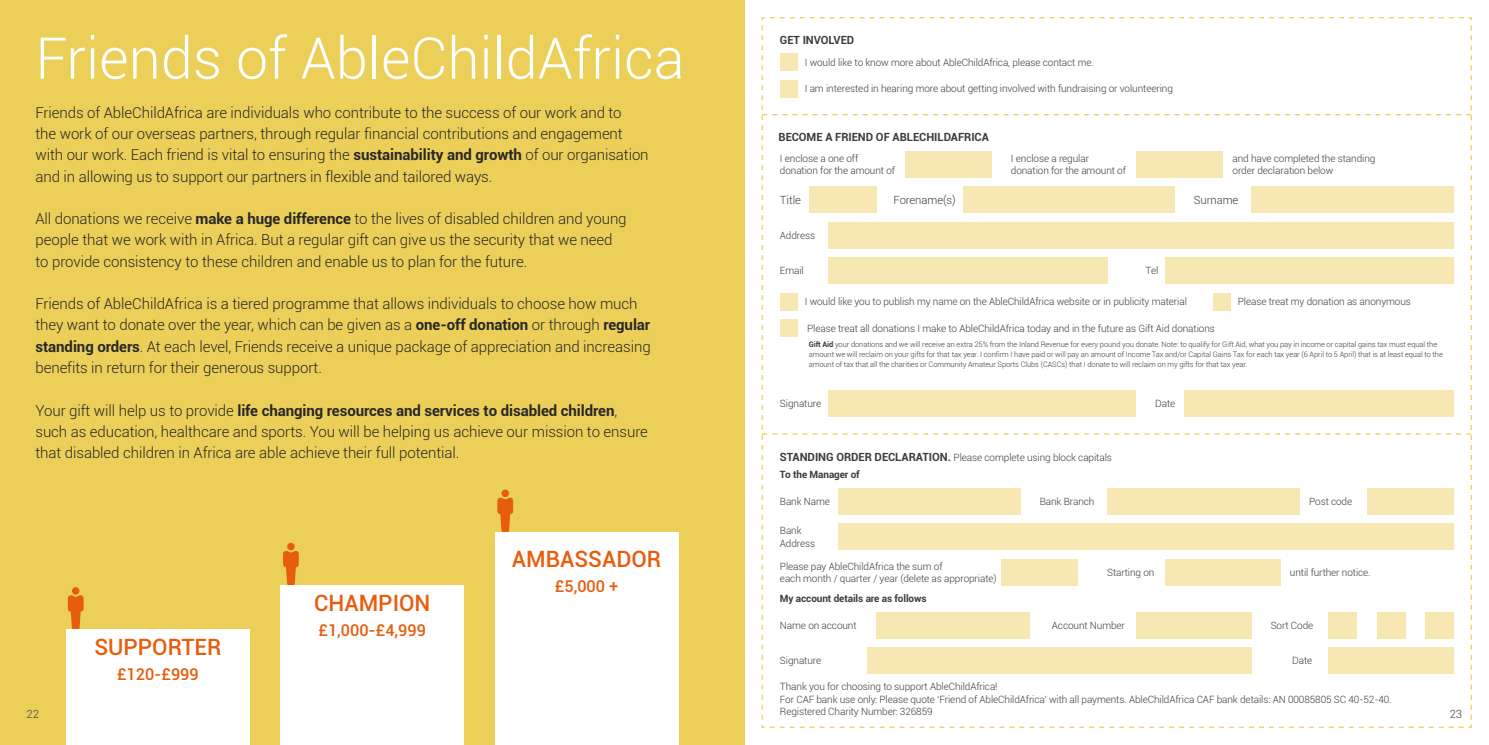
<style>
.page{position:relative;width:1489px;height:745px;background:#fff}
.page>*{position:absolute;margin:0;border:0;box-sizing:border-box;transform-origin:0 0}
.t1{font:300 57.5px "Roboto";color:#fff}
.t2{font:500 22.5px "Roboto";color:#e85d0d}
.t3{font:500 16.25px "Roboto";color:#e85d0d}
.t4{font:300 15px/21.2px "Roboto";letter-spacing:-.005em;color:#282827}
.t5{font:700 11.25px "Roboto";letter-spacing:-.005em;color:#3c3c3b}
.t6{font:300 11.25px "Roboto";letter-spacing:-.005em;color:#3c3c3b}
.t7{font:300 10px/12.5px "Roboto";letter-spacing:-.01em;color:#3c3c3b}
.t8{font:700 10px "Roboto";letter-spacing:-.01em;color:#3c3c3b}
.t9{font:300 7.5px/10px "Roboto";letter-spacing:-.01em;color:#3c3c3b}
.s1{font-weight:700}
.s2{font-weight:700;font-size:11.25px}
</style>
<div class="page">
<div style="left:0;top:0;width:744px;height:744px;background:#eccf59"></div>
<svg style="left:761px;top:17px;width:710px;height:710px"></svg>
<div style="left:1135px;top:151px;width:87px;height:26px;background:#f6e7b3"></div>
<div style="left:808px;top:186px;width:68px;height:27px;background:#f6e7b3"></div>
<div style="left:962px;top:186px;width:212px;height:27px;background:#f6e7b3"></div>
<div style="left:1251px;top:186px;width:202px;height:27px;background:#f6e7b3"></div>
<div style="left:828px;top:390px;width:307px;height:26px;background:#f6e7b3"></div>
<div style="left:828px;top:257px;width:279px;height:26px;background:#f6e7b3"></div>
<div style="left:837px;top:487px;width:183px;height:27px;background:#f6e7b3"></div>
<div style="left:837px;top:523px;width:616px;height:26px;background:#f6e7b3"></div>
<div style="left:1001px;top:558px;width:77px;height:27px;background:#f6e7b3"></div>
<div style="left:1164px;top:558px;width:116px;height:27px;background:#f6e7b3"></div>
<div style="left:1135px;top:611px;width:116px;height:27px;background:#f6e7b3"></div>
<div style="left:876px;top:611px;width:154px;height:27px;background:#f6e7b3"></div>
<div style="left:866px;top:647px;width:385px;height:26px;background:#f6e7b3"></div>
<div style="left:1328px;top:611px;width:29px;height:27px;background:#f6e7b3"></div>
<div style="left:1376px;top:611px;width:29px;height:27px;background:#f6e7b3"></div>
<div style="left:1424px;top:611px;width:29px;height:27px;background:#f6e7b3"></div>
<div style="left:1328px;top:647px;width:125px;height:26px;background:#f6e7b3"></div>
<div style="left:1366px;top:487px;width:87px;height:27px;background:#f6e7b3"></div>
<div style="left:1107px;top:487px;width:192px;height:27px;background:#f6e7b3"></div>
<div style="left:828px;top:221px;width:625px;height:27px;background:#f6e7b3"></div>
<div style="left:1183px;top:390px;width:270px;height:26px;background:#f6e7b3"></div>
<div style="left:1164px;top:257px;width:289px;height:26px;background:#f6e7b3"></div>
<svg style="left:68px;top:595px;width:16px;height:34px"></svg>
<svg style="left:71px;top:587px;width:9px;height:9px"></svg>
<svg style="left:72px;top:586px;width:7px;height:8px"></svg>
<svg style="left:283px;top:551px;width:16px;height:34px"></svg>
<div style="left:287px;top:542px;width:8px;height:8px;background:#e85d0d;border-radius:50%"></div>
<svg style="left:497px;top:497px;width:16px;height:34px"></svg>
<svg style="left:500px;top:489px;width:10px;height:10px"></svg>
<div style="left:501px;top:489px;width:8px;height:8px;background:#e85d0d;border-radius:50%"></div>
<div style="left:66px;top:629px;width:184px;height:115px;background:#fff"></div>
<div style="left:280px;top:585px;width:184px;height:159px;background:#fff"></div>
<div style="left:494px;top:531px;width:184px;height:213px;background:#fff"></div>
<h1 class="t1" style="left:35px;top:18px;width:650px">Friends of AbleChildAfrica</h1>
<p class="t5" style="left:780px;top:32px;width:76px">GET INVOLVED</p>
<p class="t7" style="left:804px;top:56px;width:291px">I would like to know more about AbleChildAfrica, please contact me.</p>
<p class="t4" style="left:35px;top:101px;width:614px">Friends of AbleChildAfrica are individuals who contribute to the success of our work and to<br>the work of our overseas partners, through regular financial contributions and engagement with our work. Each friend is vital to ensuring the <span class="s1">sustainability and growth</span> of our organisation and in allowing us to support our partners in flexible and tailored ways.</p>
<p class="t4" style="left:35px;top:207px;width:592px">All donations we receive <span class="s1">make a huge difference</span> to the lives of disabled children and young people that we work with in Africa. But a regular gift can give us the security that we need to provide consistency to these children and enable us to plan for the future.</p>
<p class="t4" style="left:35px;top:292px;width:616px">Friends of AbleChildAfrica is a tiered programme that allows individuals to choose how much they want to donate over the year, which can be given as a <span class="s1">one-off donation</span> or through <span class="s1">regular standing orders</span>. At each level, Friends receive a unique package of appreciation and increasing benefits in return for their generous support.</p>
<p class="t4" style="left:35px;top:399px;width:614px">Your gift will help us to provide <span class="s1">life changing resources and services to disabled children</span>, such as education, healthcare and sports. You will be helping us achieve our mission to ensure that disabled children in Africa are able achieve their full potential.</p>
<h2 class="t2" style="left:94px;top:631px;width:128px">SUPPORTER</h2>
<p class="t3" style="left:117px;top:662px;width:83px">£120-£999</p>
<h2 class="t2" style="left:314px;top:587px;width:118px">CHAMPION</h2>
<p class="t3" style="left:318px;top:618px;width:109px">£1,000-£4,999</p>
<h2 class="t2" style="left:512px;top:542px;width:151px">AMBASSADOR</h2>
<p class="t3" style="left:555px;top:574px;width:65px">£5,000 +</p>
<p class="t7" style="left:804px;top:82px;width:370px">I am interested in hearing more about getting involved with fundraising or volunteering</p>
<p class="t5" style="left:778px;top:129px;width:212px">BECOME A FRIEND OF ABLECHILDAFRICA</p>
<p class="t7" style="left:780px;top:151px;width:117px">I enclose a one off donation for the amount of</p>
<p class="t7" style="left:1010px;top:151px;width:117px">I enclose a regular donation for the amount of</p>
<p class="t6" style="left:780px;top:192px;width:23px">Title</p>
<p class="t6" style="left:893px;top:192px;width:64px">Forename(s)</p>
<p class="t6" style="left:1193px;top:192px;width:46px">Surname</p>
<p class="t7" style="left:1232px;top:151px;width:144px">and have completed the standing order declaration below</p>
<p class="t7" style="left:780px;top:228px;width:37px">Address</p>
<p class="t7" style="left:780px;top:264px;width:25px">Email</p>
<p class="t7" style="left:1145px;top:264px;width:14px">Tel</p>
<p class="t7" style="left:804px;top:295px;width:383px">I would like you to publish my name on the AbleChildAfrica website or in publicity material</p>
<p class="t7" style="left:1237px;top:295px;width:175px">Please treat my donation as anonymous</p>
<p class="t7" style="left:807px;top:321px;width:409px">Please treat all donations I make to AbleChildAfrica today and in the future as Gift Aid donations</p>
<p class="t9" style="left:808px;top:339px;width:635px"><span class="s1">Gift Aid</span> your donations and we will receive an extra 25% from the Inland Revenue for every pound you donate. Note: to qualify for Gift Aid, what you pay in income or capital gains tax must equal the amount we will reclaim on your gifts for that tax year. I confirm I have paid or will pay an amount of Income Tax and/or Capital Gains Tax for each tax year (6 April to 5 April) that is at least equal to the amount of tax that all the charities or Community Amateur Sports Clubs (CASCs) that I donate to will reclaim on my gifts for that tax year.</p>
<p class="t7" style="left:780px;top:397px;width:43px">Signature</p>
<p class="t7" style="left:780px;top:450px;width:333px"><span class="s2">STANDING ORDER DECLARATION.</span> Please complete using block capitals</p>
<p class="t8" style="left:780px;top:466px;width:81px">To the Manager of</p>
<p class="t7" style="left:1155px;top:397px;width:22px">Date</p>
<p class="t7" style="left:1039px;top:494px;width:56px">Bank Branch</p>
<p class="t7" style="left:1308px;top:494px;width:45px">Post code</p>
<p class="t7" style="left:780px;top:494px;width:52px">Bank Name</p>
<p class="t7" style="left:780px;top:523px;width:37px">Bank<br>Address</p>
<p class="t7" style="left:780px;top:559px;width:218px">Please pay AbleChildAfrica the sum of<br>each month / quarter / year (delete as appropriate)</p>
<p class="t7" style="left:1107px;top:565px;width:49px">Starting on</p>
<p class="t7" style="left:1289px;top:565px;width:82px">until further notice.</p>
<p class="t7" style="left:780px;top:618px;width:78px">Name on account</p>
<p class="t7" style="left:1051px;top:618px;width:75px">Account Number</p>
<p class="t7" style="left:780px;top:654px;width:43px">Signature</p>
<p class="t8" style="left:780px;top:590px;width:148px">My account details are as follows</p>
<p class="t7" style="left:1270px;top:618px;width:44px">Sort Code</p>
<p class="t7" style="left:1292px;top:654px;width:22px">Date</p>
<p class="t7" style="left:780px;top:679px;width:613px">Thank you for choosing to support AbleChildAfrica!<br>For CAF bank use only: Please quote ‘Friend of AbleChildAfrica’ with all payments. AbleChildAfrica CAF bank details: AN 00085805 SC 40-52-40.<br>Registered Charity Number: 326859</p>
<p class="t6" style="left:27px;top:706px;width:14px">22</p>
<p class="t6" style="left:1449px;top:706px;width:14px">23</p>
</div>
